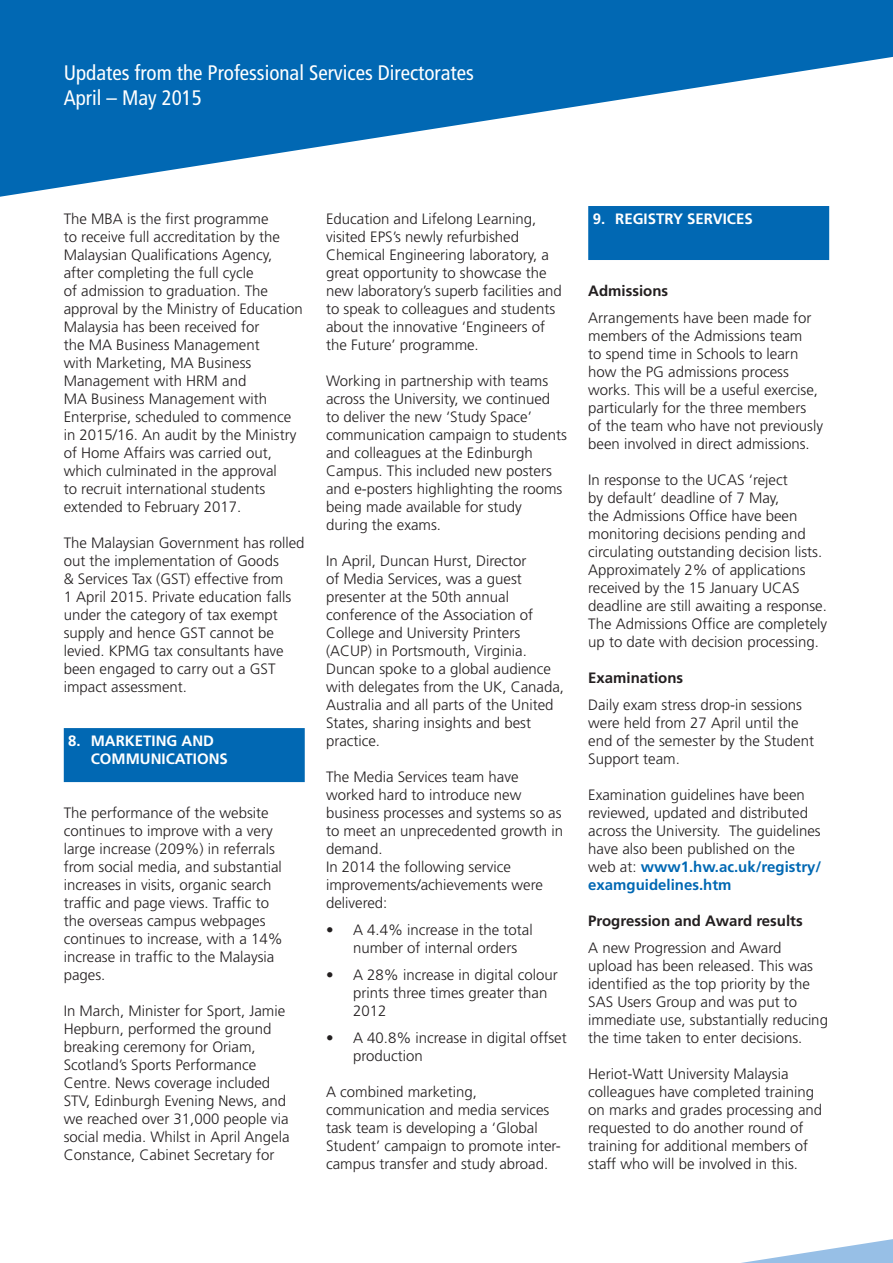
<style>
.page{position:relative;width:893px;height:1263px;background:#fff}
.page>*{position:absolute;margin:0;border:0;box-sizing:border-box;transform-origin:0 0}
.t1{font:condensed 21px/25.2px "Frutiger";color:#fff}
.t2{font:300 15px/18px "Frutiger";color:#231f20}
.t3{font:700 15px "Frutiger";color:#231f20}
.t4{font:700 15px/18px "Frutiger";color:#fff}
.s1{font-weight:700;color:#0168b3}
</style>
<div class="page">
<svg style="left:0;top:0;width:893px;height:233px;fill:#0168b3"></svg>
<svg style="left:741px;top:1239px;width:152px;height:24px"></svg>
<div style="left:64px;top:728px;width:241px;height:54px;background:#0168b3"></div>
<div style="left:588px;top:206px;width:241px;height:54px;background:#0168b3"></div>
<h1 class="t1" style="left:64px;top:60px;width:412px">Updates from the Professional Services Directorates<br>April – May 2015</h1>
<p class="t2" style="left:64px;top:210px;width:240px">The MBA is the first programme<br>to receive full accreditation by the<br>Malaysian Qualifications Agency, after completing the full cycle<br>of admission to graduation. The approval by the Ministry of Education<br>Malaysia has been received for<br>the MA Business Management<br>with Marketing, MA Business<br>Management with HRM and<br>MA Business Management with<br>Enterprise, scheduled to commence in 2015/16. An audit by the Ministry of Home Affairs was carried out, which culminated in the approval<br>to recruit international students extended to February 2017.</p>
<p class="t2" style="left:64px;top:534px;width:242px">The Malaysian Government has rolled out the implementation of Goods<br>&amp; Services Tax (GST) effective from<br>1 April 2015. Private education falls under the category of tax exempt supply and hence GST cannot be levied. KPMG tax consultants have been engaged to carry out a GST impact assessment.</p>
<p class="t4" style="left:91px;top:732px;width:139px;text-indent:-22px">8. MARKETING AND<br>COMMUNICATIONS</p>
<p class="t2" style="left:64px;top:804px;width:220px">The performance of the website continues to improve with a very large increase (209%) in referrals from social media, and substantial increases in visits, organic search traffic and page views. Traffic to the overseas campus webpages continues to increase, with a 14% increase in traffic to the Malaysia pages.</p>
<p class="t2" style="left:64px;top:1002px;width:227px">In March, Minister for Sport, Jamie<br>Hepburn, performed the ground breaking ceremony for Oriam,<br>Scotland’s Sports Performance<br>Centre. News coverage included<br>STV, Edinburgh Evening News, and we reached over 31,000 people via social media. Whilst in April Angela<br>Constance, Cabinet Secretary for</p>
<p class="t2" style="left:326px;top:210px;width:237px">Education and Lifelong Learning, visited EPS’s newly refurbished Chemical Engineering laboratory, a great opportunity to showcase the new laboratory’s superb facilities and to speak to colleagues and students about the innovative ‘Engineers of the Future’ programme.</p>
<p class="t2" style="left:326px;top:372px;width:242px">Working in partnership with teams across the University, we continued to deliver the new ‘Study Space’ communication campaign to students and colleagues at the Edinburgh<br>Campus. This included new posters and e-posters highlighting the rooms being made available for study during the exams.</p>
<p class="t2" style="left:326px;top:552px;width:240px">In April, Duncan Hurst, Director<br>of Media Services, was a guest presenter at the 50th annual conference of the Association of<br>College and University Printers (ACUP) in Portsmouth, Virginia.<br>Duncan spoke to a global audience with delegates from the UK, Canada,<br>Australia and all parts of the United<br>States, sharing insights and best practice.</p>
<p class="t2" style="left:326px;top:768px;width:239px">The Media Services team have worked hard to introduce new business processes and systems so as to meet an unprecedented growth in demand.<br>In 2014 the following service improvements/achievements were delivered:</p>
<p class="t2" style="left:353px;top:921px;width:181px;text-indent:-27px">• A 4.4% increase in the total number of internal orders</p>
<p class="t2" style="left:353px;top:966px;width:206px;text-indent:-27px">• A 28% increase in digital colour prints three times greater than<br>2012</p>
<p class="t2" style="left:353px;top:1029px;width:215px;text-indent:-27px">• A 40.8% increase in digital offset production</p>
<p class="t2" style="left:326px;top:1083px;width:236px">A combined marketing, communication and media services task team is developing a ‘Global<br>Student’ campaign to promote inter&shy;campus transfer and study abroad.</p>
<p class="t4" style="left:593px;top:210px;width:162px">9. REGISTRY SERVICES</p>
<p class="t3" style="left:588px;top:282px;width:81px">Admissions</p>
<p class="t2" style="left:588px;top:309px;width:236px">Arrangements have been made for members of the Admissions team<br>to spend time in Schools to learn how the PG admissions process works. This will be a useful exercise, particularly for the three members of the team who have not previously been involved in direct admissions.</p>
<p class="t2" style="left:588px;top:471px;width:240px">In response to the UCAS ‘reject<br>by default’ deadline of 7 May,<br>the Admissions Office have been monitoring decisions pending and circulating outstanding decision lists.<br>Approximately 2% of applications received by the 15 January UCAS deadline are still awaiting a response.<br>The Admissions Office are completely up to date with decision processing.</p>
<p class="t3" style="left:588px;top:669px;width:97px">Examinations</p>
<p class="t2" style="left:588px;top:696px;width:227px">Daily exam stress drop-in sessions were held from 27 April until the end of the semester by the Student<br>Support team.</p>
<p class="t2" style="left:588px;top:786px;width:235px">Examination guidelines have been reviewed, updated and distributed across the University. The guidelines have also been published on the web at: <span class="s1">www1.hw.ac.uk/registry/ examguidelines.htm</span></p>
<p class="t3" style="left:588px;top:912px;width:216px">Progression and Award results</p>
<p class="t2" style="left:588px;top:939px;width:241px">A new Progression and Award upload has been released. This was identified as the top priority by the SAS Users Group and was put to immediate use, substantially reducing the time taken to enter decisions.</p>
<p class="t2" style="left:588px;top:1065px;width:235px">Heriot-Watt University Malaysia colleagues have completed training on marks and grades processing and requested to do another round of training for additional members of staff who will be involved in this.</p>
</div>
